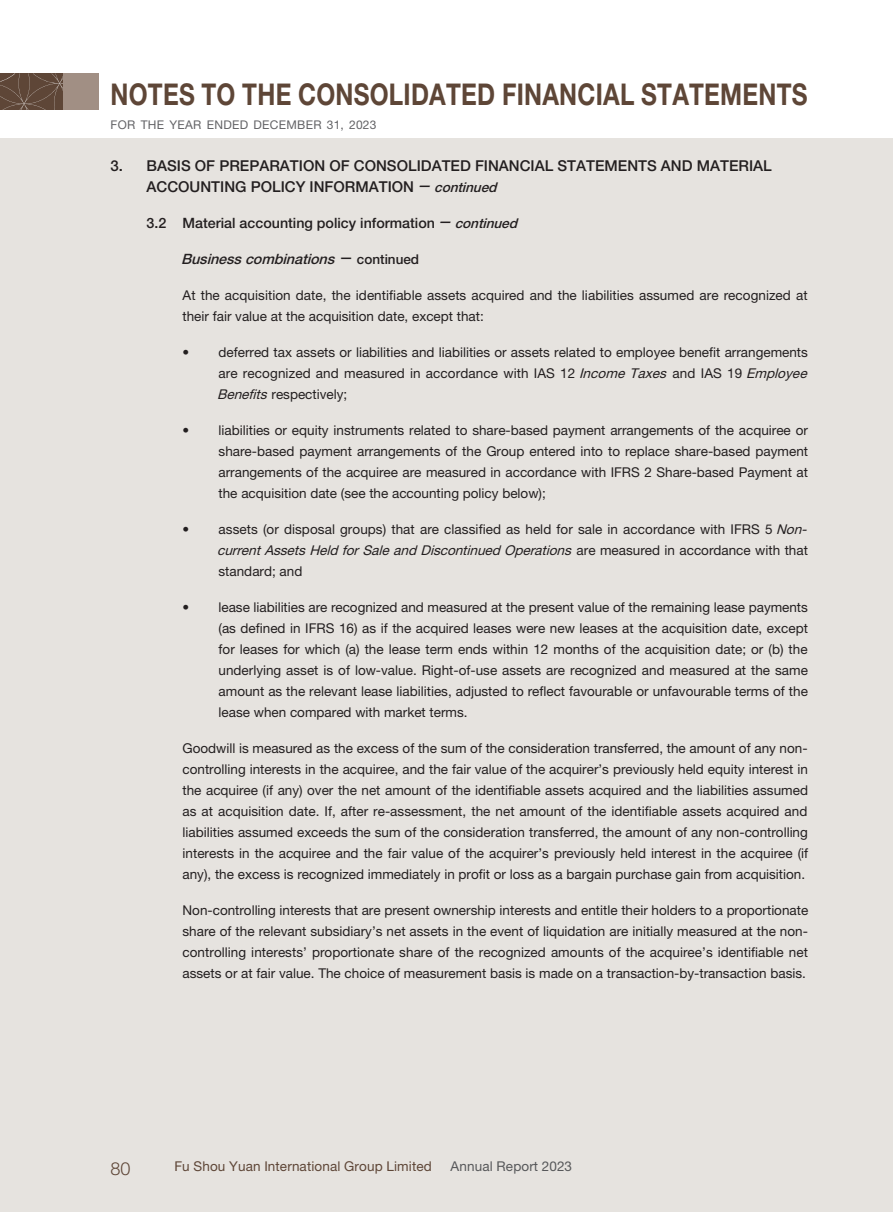
<style>
.page{position:relative;width:893px;height:1212px;background:#fff}
.page>*{position:absolute;margin:0;border:0;box-sizing:border-box;transform-origin:0 0}
.t1{font:700 30px "Helvetica Neue LT Std";letter-spacing:.01em;color:#5e4637;scale:.81 1}
.t2{font:300 18px "Helvetica Neue LT Std";color:#5e4637}
._03_H1{font:500 15px/21px "Helvetica Neue LT Std";color:#231f20}
._04___H2{font:500 14.25px "Helvetica Neue LT Std";color:#231f20}
._05_____H3{font:italic 500 14.25px "Helvetica Neue LT Std";color:#231f20}
._01_Body_Text{font:13.5px/21px "Helvetica Neue LT Std";color:#231f20;text-align:justify}
.t3{font:13.5px "Helvetica Neue LT Std";letter-spacing:.01em;color:#5e4637}
.t4{font:13.5px "Helvetica Neue LT Std";letter-spacing:.01em;color:#57585a}
.t5{font:12px "Helvetica Neue LT Std";letter-spacing:.025em;color:#636366}
.s1{font-style:italic;font-size:13.5px}
.s2{font-style:normal;font-size:13.5px}
.s3{font-style:italic}
</style>
<div class="page">
<div style="left:0;top:138px;width:893px;height:1074px;background:#e6e3df"></div>
<div style="left:0;top:73px;width:99px;height:36px;background:#a18f84"></div>
<svg style="left:0;top:73px;width:62px;height:36px;background:#634c3e"></svg>
<h1 class="t1" style="left:111px;top:76px;width:862px">NOTES TO THE CONSOLIDATED FINANCIAL STATEMENTS</h1>
<p class="t5" style="left:111px;top:118px;width:267px">FOR THE YEAR ENDED DECEMBER 31, 2023</p>
<p class="_03_H1" style="left:147px;top:155px;width:627px;text-indent:-36px">3. BASIS OF PREPARATION OF CONSOLIDATED FINANCIAL STATEMENTS AND MATERIAL<br>ACCOUNTING POLICY INFORMATION <span class="s1">— continued</span></p>
<p class="_04___H2" style="left:147px;top:214px;width:376px">3.2 Material accounting policy information <span class="s1">— continued</span></p>
<p class="_05_____H3" style="left:181px;top:250px;width:240px">Businesscombinations <span class="s2">— c o n t i n u e d</span></p>
<p class="_01_Body_Text" style="left:183px;top:284px;width:626px">At the acquisition date, the identifiable assets acquired and the liabilities assumed are recognized at their fair value at the acquisition date, except that:</p>
<p class="_01_Body_Text" style="left:217px;top:341px;width:595px;text-align:left;text-indent:-35px">• deferred tax assets or liabilities and liabilities or assets related to employee benefit arrangements are recognized and measured in accordance with IAS 12 <span class="s3">Income Taxes</span> and IAS 19 <span class="s3">Employee<br>Benefits</span> respectively;</p>
<p class="_01_Body_Text" style="left:219px;top:419px;width:591px;text-indent:-36px">• liabilities or equity instruments related to share-based payment arrangements of the acquiree or share-based payment arrangements of the Group entered into to replace share-based payment arrangements of the acquiree are measured in accordance with IFRS 2 Share-based Payment at the acquisition date (see the accounting policy below);</p>
<p class="_01_Body_Text" style="left:217px;top:518px;width:595px;text-align:left;text-indent:-35px">• assets (or disposal groups) that are classified as held for sale in accordance with IFRS 5 <span class="s3">Non&shy;currentAssetsHeld forSaleand Discontinued Operations</span> a r e m e a s u r e d i n a c c o r d a n c e w i t h t h a t standard; and</p>
<p class="_01_Body_Text" style="left:219px;top:596px;width:591px;text-indent:-36px">• lease liabilities are recognized and measured at the present value of the remaining lease payments (as defined in IFRS 16) as if the acquired leases were new leases at the acquisition date, except for leases for which (a) the lease term ends within 12 months of the acquisition date; or (b) the underlying asset is of low-value. Right-of-use assets are recognized and measured at the same amount as the relevant lease liabilities, adjusted to reflect favourable or unfavourable terms of the lease when compared with market terms.</p>
<p class="_01_Body_Text" style="left:183px;top:737px;width:627px">Goodwill is measured as the excess of the sum of the consideration transferred, the amount of any non&shy;controlling interests in the acquiree, and the fair value of the acquirer’s previously held equity interest in the acquiree (if any) over the net amount of the identifiable assets acquired and the liabilities assumed as at acquisition date. If, after re-assessment, the net amount of the identifiable assets acquired and liabilities assumed exceeds the sum of the consideration transferred, the amount of any non-controlling interests in the acquiree and the fair value of the acquirer’s previously held interest in the acquiree (if any), the excess is recognized immediately in profit or loss as a bargain purchase gain from acquisition.</p>
<p class="_01_Body_Text" style="left:183px;top:899px;width:627px">Non-controlling interests that are present ownership interests and entitle their holders to a proportionate share of the relevant subsidiary’s net assets in the event of liquidation are initially measured at the non&shy;controlling interests’ proportionate share of the recognized amounts of the acquiree’s identifiable net assets or at fair value. The choice of measurement basis is made on a transaction-by-transaction basis.</p>
<h2 class="t2" style="left:111px;top:1158px;width:22px">80</h2>
<p class="t3" style="left:174px;top:1158px;width:259px">Fu Shou Yuan International Group Limited</p>
<p class="t4" style="left:451px;top:1158px;width:123px">Annual Report 2023</p>
</div>
